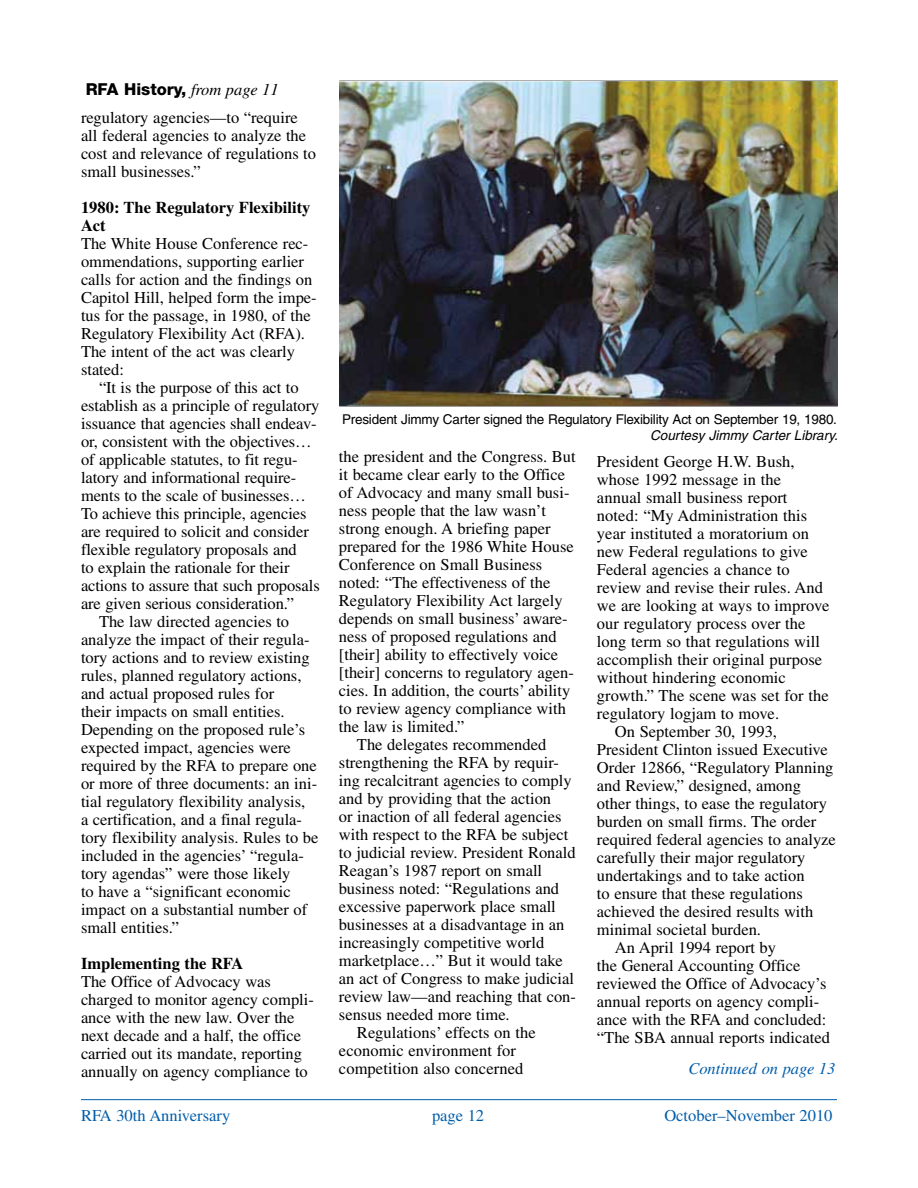
<style>
.page{position:relative;width:918px;height:1188px;background:#fff}
.page>*{position:absolute;margin:0;border:0;box-sizing:border-box;transform-origin:0 0}
._7{font:16.5px/18px "Times";color:#000}
._7FIRST{font:16.5px/18px "Times";color:#000}
._7FIRST-2{font:700 16.5px/18px "Times";color:#000}
.t1{font:16.5px "Times";color:#005daa}
._7FIRST-3{font:800 16.5px "Helvetica Neue";color:#000}
.jumpline{font:italic 16.5px "Times";color:#005daa}
.t2{font:13.5px/16.2px "Helvetica";letter-spacing:-.015em;color:#000;text-align:right}
.s1{font-family:"Times";font-weight:400;font-style:italic}
.s2{font-style:italic}
</style>
<div class="page">
<hr style="left:81px;top:1099px;width:756px;height:1px;background:#005daa">
<svg style="left:342px;top:406px;width:496px;height:1px"></svg>
<img style="left:340px;top:81px;width:497px;height:325px">
<p class="_7FIRST-3" style="left:86px;top:80px;width:195px">RFA History, <span class="s1">from page 11</span></p>
<p class="_7" style="left:81px;top:108px;width:237px">regulatory agencies—to “require all federal agencies to analyze the cost and relevance of regulations to small businesses.”</p>
<p class="_7FIRST-2" style="left:81px;top:198px;width:231px">1980: The Regulatory Flexibility<br>Act</p>
<p class="_7FIRST" style="left:81px;top:234px;width:237px">The White House Conference rec&shy;ommendations, supporting earlier calls for action and the findings on<br>Capitol Hill, helped form the impe&shy;tus for the passage, in 1980, of the<br>Regulatory Flexibility Act (RFA).<br>The intent of the act was clearly stated:</p>
<p class="_7" style="left:81px;top:379px;width:240px;text-indent:18px">“It is the purpose of this act to establish as a principle of regulatory issuance that agencies shall endeav&shy;or, consistent with the objectives… of applicable statutes, to fit regu&shy;latory and informational require&shy;ments to the scale of businesses… To achieve this principle, agencies are required to solicit and consider flexible regulatory proposals and<br>to explain the rationale for their actions to assure that such proposals are given serious consideration.”</p>
<p class="_7" style="left:81px;top:613px;width:239px;text-indent:18px">The law directed agencies to analyze the impact of their regula&shy;tory actions and to review existing rules, planned regulatory actions, and actual proposed rules for<br>their impacts on small entities.<br>Depending on the proposed rule’s expected impact, agencies were required by the RFA to prepare one or more of three documents: an ini&shy;tial regulatory flexibility analysis,<br>a certification, and a final regula&shy;tory flexibility analysis. Rules to be included in the agencies’ “regula&shy;tory agendas” were those likely<br>to have a “significant economic impact on a substantial number of small entities.”</p>
<p class="_7FIRST-2" style="left:81px;top:954px;width:164px">Implementing the RFA</p>
<p class="_7FIRST" style="left:81px;top:973px;width:234px">The Office of Advocacy was charged to monitor agency compli&shy;ance with the new law. Over the next decade and a half, the office carried out its mandate, reporting annually on agency compliance to</p>
<p class="t2" style="left:342px;top:411px;width:497px">President Jimmy Carter signed the Regulatory Flexibility Act on September 19, 1980.<br><span class="s2">Courtesy Jimmy Carter Library.</span></p>
<p class="_7FIRST" style="left:339px;top:447px;width:238px">the president and the Congress. But it became clear early to the Office of Advocacy and many small busi&shy;ness people that the law wasn’t strong enough. A briefing paper prepared for the 1986 White House Conference on Small Business noted: “The effectiveness of the Regulatory Flexibility Act largely depends on small business’ aware&shy;ness of proposed regulations and [their] ability to effectively voice [their] concerns to regulatory agen&shy;cies. In addition, the courts’ ability to review agency compliance with the law is limited.”</p>
<p class="_7" style="left:339px;top:735px;width:239px;text-indent:18px">The delegates recommended strengthening the RFA by requir&shy;ing recalcitrant agencies to comply and by providing that the action<br>or inaction of all federal agencies with respect to the RFA be subject to judicial review. President Ronald<br>Reagan’s 1987 report on small business noted: “Regulations and excessive paperwork place small businesses at a disadvantage in an increasingly competitive world marketplace…” But it would take an act of Congress to make judicial review law—and reaching that con&shy;sensus needed more time.</p>
<p class="_7" style="left:339px;top:1023px;width:198px;text-indent:18px">Regulations’ effects on the economic environment for competition also concerned</p>
<p class="_7" style="left:597px;top:452px;width:199px">President George H.W. Bush,</p>
<p class="_7" style="left:597px;top:470px;width:186px">whose 1992 message in the</p>
<p class="_7" style="left:597px;top:488px;width:192px">annual small business report</p>
<p class="_7" style="left:597px;top:506px;width:212px">noted: “My Administration this</p>
<p class="_7" style="left:597px;top:524px;width:214px">year instituted a moratorium on</p>
<p class="_7" style="left:597px;top:542px;width:212px">new Federal regulations to give</p>
<p class="_7" style="left:597px;top:560px;width:194px">Federal agencies a chance to</p>
<p class="_7" style="left:597px;top:578px;width:228px">review and revise their rules. And</p>
<p class="_7" style="left:597px;top:596px;width:234px">we are looking at ways to improve</p>
<p class="_7" style="left:597px;top:614px;width:210px">our regulatory process over the</p>
<p class="_7" style="left:597px;top:632px;width:225px">long term so that regulations will</p>
<p class="_7" style="left:597px;top:650px;width:227px">accomplish their original purpose</p>
<p class="_7" style="left:597px;top:668px;width:190px">without hindering economic</p>
<p class="_7" style="left:597px;top:686px;width:233px">growth.” The scene was set for the</p>
<p class="_7" style="left:597px;top:704px;width:184px">regulatory logjam to move.</p>
<p class="_7" style="left:615px;top:722px;width:164px">On September 30, 1993,</p>
<p class="_7" style="left:597px;top:740px;width:232px">President Clinton issued Executive</p>
<p class="_7" style="left:597px;top:758px;width:238px">Order 12866, “Regulatory Planning</p>
<p class="_7" style="left:597px;top:776px;width:205px">and Review,” designed, among</p>
<p class="_7" style="left:597px;top:794px;width:232px">other things, to ease the regulatory</p>
<p class="_7" style="left:597px;top:812px;width:221px">burden on small firms. The order</p>
<p class="_7" style="left:597px;top:830px;width:240px">required federal agencies to analyze</p>
<p class="_7" style="left:597px;top:848px;width:210px">carefully their major regulatory</p>
<p class="_7" style="left:597px;top:866px;width:209px">undertakings and to take action</p>
<p class="_7" style="left:597px;top:884px;width:207px">to ensure that these regulations</p>
<p class="_7" style="left:597px;top:902px;width:218px">achieved the desired results with</p>
<p class="_7" style="left:597px;top:920px;width:166px">minimal societal burden.</p>
<p class="_7" style="left:615px;top:938px;width:163px">An April 1994 report by</p>
<p class="_7" style="left:597px;top:956px;width:205px">the General Accounting Office</p>
<p class="_7" style="left:597px;top:974px;width:231px">reviewed the Office of Advocacy’s</p>
<p class="_7" style="left:597px;top:992px;width:224px">annual reports on agency compli-</p>
<p class="_7" style="left:597px;top:1010px;width:231px">ance with the RFA and concluded:</p>
<p class="_7" style="left:597px;top:1028px;width:234px">“The SBA annual reports indicated</p>
<p class="jumpline" style="left:688px;top:1059px;width:149px">Continued on page 13</p>
<p class="t1" style="left:81px;top:1106px;width:151px">RFA 30th Anniversary</p>
<p class="t1" style="left:432px;top:1106px;width:54px">page 12</p>
<p class="t1" style="left:664px;top:1106px;width:170px">October–November 2010</p>
</div>
